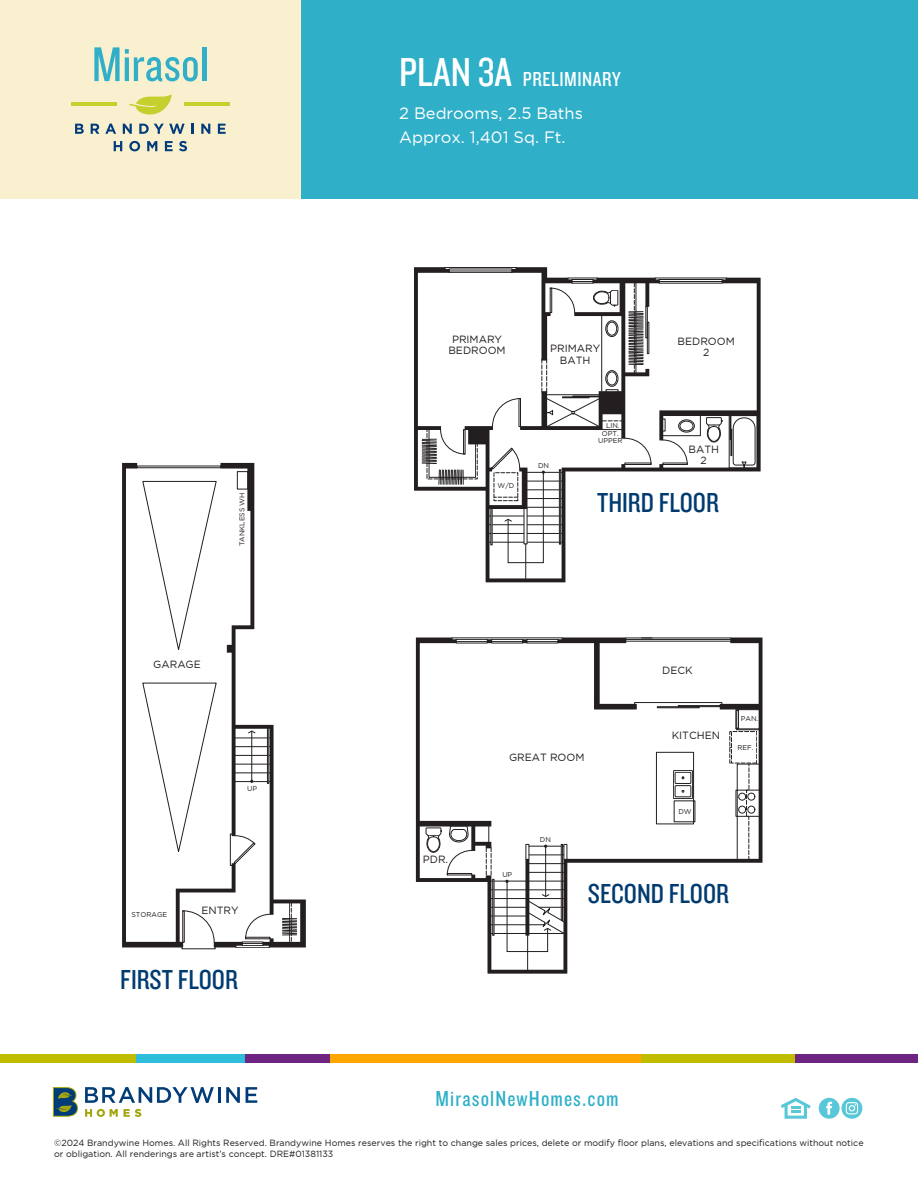
<style>
.page{position:relative;width:918px;height:1188px;background:#fff}
.page>*{position:absolute;margin:0;border:0;box-sizing:border-box;transform-origin:0 0}
.t1{font:50.55px "Knockout HTF29 Junior Liteweight";color:#32afc8}
.t2{font:42px "Knockout HTF29 Junior Liteweight";color:#fff}
.t3{font:28.5px "Knockout HTF29 Junior Liteweight";color:#003b70}
.t4{font:22.5px "Knockout HTF29 Junior Liteweight";letter-spacing:.05em;color:#2fafc8}
.t5{font:21px "Knockout HTF29 Junior Liteweight";letter-spacing:.025em;color:#fff}
.t6{font:16.5px/24px "Gotham";color:#fff}
.t7{font:10.5px/11.7px "Gotham";color:#231f20;text-align:center}
.t8{font:9px/10.8px "Gotham";color:#231f20}
.t9{font:7.05px/7.1px "Gotham";color:#231f20;text-align:center}
</style>
<div class="page">
<div style="left:0;top:0;width:301px;height:199px;background:#f9f0cf"></div>
<div style="left:301px;top:0;width:617px;height:199px;background:#2fafc8"></div>
<div style="left:330px;top:1055px;width:312px;height:8px;background:#ffa700"></div>
<div style="left:0;top:1055px;width:137px;height:8px;background:#c0bc00"></div>
<div style="left:642px;top:1055px;width:154px;height:8px;background:#c0bc00"></div>
<div style="left:137px;top:1055px;width:109px;height:8px;background:#2ebedc"></div>
<div style="left:795px;top:1055px;width:123px;height:8px;background:#6e2581"></div>
<div style="left:246px;top:1055px;width:84px;height:8px;background:#6e2581"></div>
<svg style="left:85px;top:1109px;width:33px;height:8px"></svg>
<svg style="left:124px;top:1109px;width:17px;height:8px"></svg>
<svg style="left:85px;top:1087px;width:129px;height:16px"></svg>
<hr style="left:218px;top:1087px;width:3px;height:16px;background:#003d78">
<svg style="left:226px;top:1087px;width:14px;height:16px"></svg>
<svg style="left:246px;top:1087px;width:11px;height:16px"></svg>
<svg style="left:52px;top:1087px;width:26px;height:30px"></svg>
<svg style="left:781px;top:1098px;width:30px;height:21px"></svg>
<svg style="left:819px;top:1098px;width:21px;height:21px"></svg>
<div style="left:842px;top:1098px;width:20px;height:21px;background:#58c7d7;border-radius:50%"></div>
<svg style="left:846px;top:1102px;width:12px;height:12px"></svg>
<hr style="left:71px;top:102px;width:46px;height:3px;background:#c5d02e">
<hr style="left:184px;top:102px;width:45px;height:3px;background:#c5d02e">
<svg style="left:191px;top:124px;width:3px;height:10px"></svg>
<svg style="left:75px;top:124px;width:9px;height:10px"></svg>
<svg style="left:91px;top:124px;width:8px;height:10px"></svg>
<svg style="left:105px;top:124px;width:11px;height:10px"></svg>
<svg style="left:123px;top:124px;width:9px;height:10px"></svg>
<svg style="left:139px;top:124px;width:46px;height:10px"></svg>
<svg style="left:114px;top:141px;width:8px;height:10px"></svg>
<svg style="left:129px;top:141px;width:11px;height:10px"></svg>
<svg style="left:147px;top:141px;width:10px;height:10px"></svg>
<svg style="left:165px;top:141px;width:8px;height:10px"></svg>
<svg style="left:179px;top:141px;width:8px;height:10px"></svg>
<svg style="left:129px;top:94px;width:43px;height:21px"></svg>
<svg style="left:201px;top:124px;width:9px;height:10px"></svg>
<svg style="left:218px;top:124px;width:8px;height:10px"></svg>
<svg style="left:122px;top:463px;width:20px;height:484px"></svg>
<div style="left:137px;top:466px;width:84px;height:2px;border:1px solid #231f20"></div>
<svg style="left:142px;top:463px;width:164px;height:486px"></svg>
<hr style="left:251px;top:731px;width:1px;height:50px;background:#231f20">
<svg style="left:414px;top:267px;width:347px;height:315px"></svg>
<hr style="left:525px;top:544px;width:1px;height:35px;background:#231f20">
<div style="left:729px;top:415px;width:28px;height:53px;border:1px solid #231f20"></div>
<hr style="left:655px;top:278px;width:72px;height:1px;background:#231f20">
<svg style="left:730px;top:415px;width:26px;height:53px"></svg>
<svg style="left:422px;top:267px;width:301px;height:296px"></svg>
<svg style="left:416px;top:638px;width:347px;height:336px"></svg>
<hr style="left:527px;top:935px;width:1px;height:35px;background:#231f20">
<div style="left:656px;top:752px;width:38px;height:72px;border:1px solid #231f20"></div>
<hr style="left:494px;top:933px;width:32px;height:1px;background:#231f20">
<hr style="left:494px;top:924px;width:32px;height:1px;background:#231f20">
<hr style="left:494px;top:916px;width:32px;height:1px;background:#231f20">
<hr style="left:494px;top:907px;width:32px;height:1px;background:#231f20">
<svg style="left:489px;top:826px;width:1px;height:16px"></svg>
<hr style="left:494px;top:898px;width:32px;height:1px;background:#231f20">
<hr style="left:494px;top:890px;width:32px;height:1px;background:#231f20">
<hr style="left:494px;top:881px;width:32px;height:1px;background:#231f20">
<div style="left:492px;top:879px;width:2px;height:56px;border:1px solid #231f20"></div>
<hr style="left:626px;top:638px;width:105px;height:1px;background:#231f20">
<hr style="left:626px;top:639px;width:105px;height:1px;background:#231f20">
<hr style="left:626px;top:641px;width:105px;height:1px;background:#231f20">
<div style="left:634px;top:702px;width:88px;height:3px;border:1px solid #231f20"></div>
<div style="left:678px;top:705px;width:42px;height:2px;border:1px solid #231f20"></div>
<div style="left:657px;top:706px;width:42px;height:2px;border:1px solid #231f20"></div>
<svg style="left:486px;top:848px;width:7px;height:34px"></svg>
<svg style="left:456px;top:638px;width:196px;height:72px"></svg>
<hr style="left:452px;top:638px;width:110px;height:1px;background:#231f20">
<svg style="left:505px;top:844px;width:60px;height:108px"></svg>
<svg style="left:426px;top:826px;width:46px;height:49px"></svg>
<div style="left:675px;top:772px;width:16px;height:12px;border:1px solid #231f20"></div>
<div style="left:673px;top:770px;width:20px;height:29px;border:1px solid #231f20"></div>
<div style="left:675px;top:785px;width:16px;height:12px;border:1px solid #231f20"></div>
<div style="left:674px;top:801px;width:20px;height:21px;border:1px solid #231f20"></div>
<div style="left:731px;top:731px;width:26px;height:32px;border:1px dashed #231f20"></div>
<svg style="left:737px;top:764px;width:25px;height:97px"></svg>
<div style="left:736px;top:790px;width:25px;height:27px;border:1px solid #231f20"></div>
<div style="left:738px;top:793px;width:8px;height:7px;border:1px solid #231f20;border-radius:50%"></div>
<div style="left:738px;top:806px;width:8px;height:7px;border:1px solid #231f20;border-radius:50%"></div>
<div style="left:748px;top:793px;width:7px;height:7px;border:1px solid #231f20;border-radius:50%"></div>
<div style="left:748px;top:806px;width:7px;height:7px;border:1px solid #231f20;border-radius:50%"></div>
<svg style="left:736px;top:709px;width:24px;height:21px"></svg>
<p class="t1" style="left:92px;top:39px;width:119px">Mirasol</p>
<p class="t2" style="left:399px;top:50px;width:114px">PLAN 3A</p>
<p class="t5" style="left:523px;top:68px;width:99px">PRELIMINARY</p>
<p class="t6" style="left:399px;top:101px;width:185px">2 Bedrooms, 2.5 Baths<br>Approx. 1,401 Sq. Ft.</p>
<p class="t7" style="left:448px;top:333px;width:59px">PRIMARY<br>BEDROOM</p>
<p class="t9" style="left:498px;top:482px;width:18px">W/D</p>
<p class="t7" style="left:550px;top:342px;width:52px">PRIMARY<br>BATH</p>
<p class="t9" style="left:606px;top:422px;width:15px">LIN.</p>
<p class="t9" style="left:538px;top:462px;width:12px">DN</p>
<p class="t9" style="left:598px;top:430px;width:26px">OPT.<br>UPPER</p>
<p class="t7" style="left:678px;top:335px;width:59px">BEDROOM<br>2</p>
<p class="t7" style="left:689px;top:443px;width:32px">BATH<br>2</p>
<p class="t9" style="left:238px;top:546px;width:55px;rotate:-90deg">TANKLESS WH</p>
<p class="t7" style="left:153px;top:658px;width:49px">GARAGE</p>
<p class="t9" style="left:247px;top:785px;width:11px">UP</p>
<p class="t9" style="left:132px;top:911px;width:37px">STORAGE</p>
<p class="t7" style="left:201px;top:904px;width:39px">ENTRY</p>
<p class="t3" style="left:120px;top:965px;width:119px">FIRST FLOOR</p>
<p class="t3" style="left:597px;top:488px;width:123px">THIRD FLOOR</p>
<p class="t7" style="left:423px;top:853px;width:27px">PDR.</p>
<p class="t7" style="left:509px;top:751px;width:77px">GREAT ROOM</p>
<p class="t7" style="left:662px;top:664px;width:32px">DECK</p>
<p class="t7" style="left:672px;top:729px;width:50px">KITCHEN</p>
<p class="t9" style="left:741px;top:715px;width:19px">PAN.</p>
<p class="t9" style="left:737px;top:743px;width:18px">REF.</p>
<p class="t9" style="left:502px;top:871px;width:11px">UP</p>
<p class="t9" style="left:540px;top:835px;width:12px">DN</p>
<p class="t9" style="left:678px;top:808px;width:15px">DW</p>
<p class="t3" style="left:588px;top:879px;width:143px">SECOND FLOOR</p>
<h3 class="t4" style="left:435px;top:1087px;width:185px">MirasolNewHomes.com</h3>
<p class="t8" style="left:54px;top:1137px;width:811px">©2024 Brandywine Homes. All Rights Reserved. Brandywine Homes reserves the right to change sales prices, delete or modify floor plans, elevations and specifications without notice or obligation. All renderings are artist’s concept. DRE#01381133</p>
</div>
